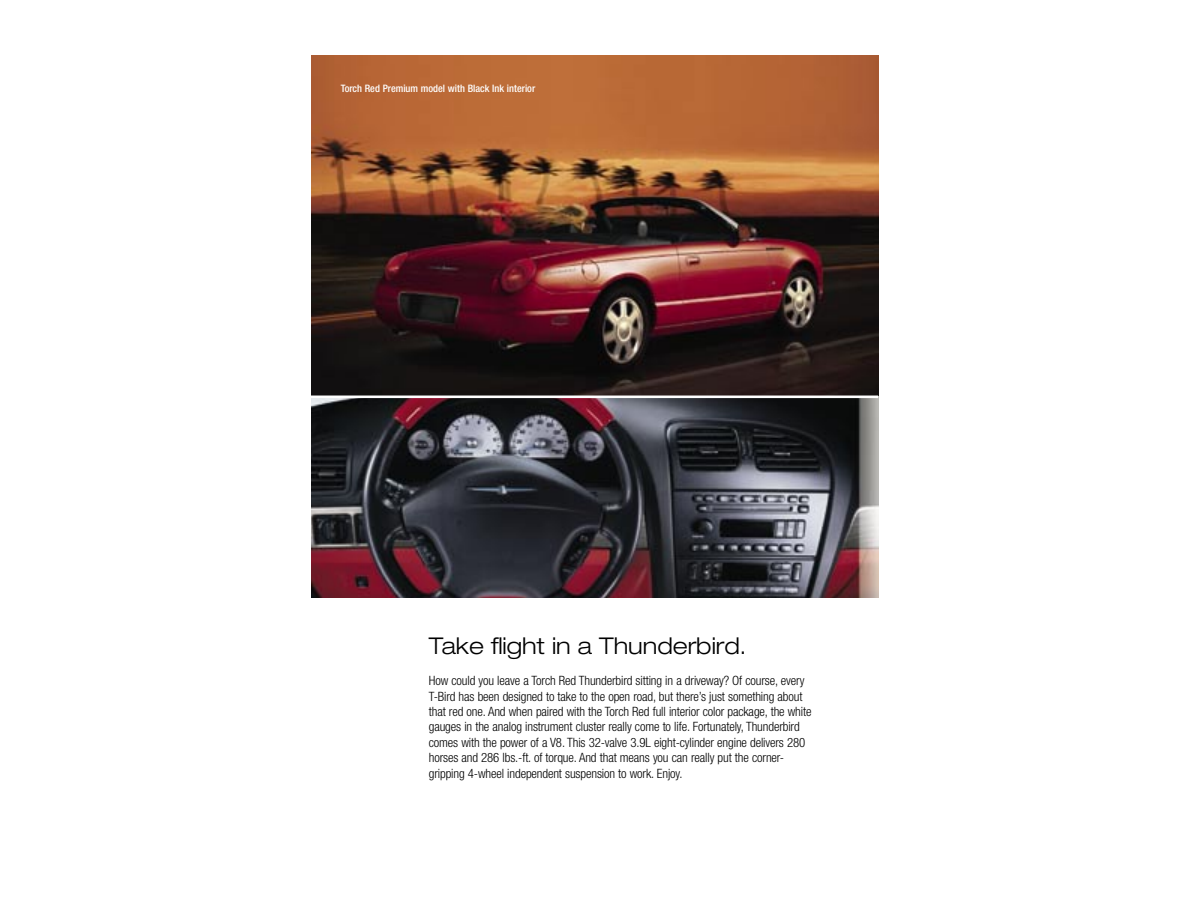
<style>
.page{position:relative;width:1188px;height:918px;background:#fff}
.page>*{position:absolute;margin:0;border:0;box-sizing:border-box;transform-origin:0 0}
.Headlines{font:300 expanded 23.1px "Helvetica Neue";color:#000}
.Body_Copy{font:300 condensed 12.9px/15.5px "Helvetica Neue";letter-spacing:-.01em;color:#000}
.Captions{font:500 condensed 10.2px "Helvetica Neue";color:#fff}
</style>
<div class="page">
<img style="left:312px;top:55px;width:566px;height:341px">
<svg style="left:312px;top:398px;width:566px;height:199px;background:#403941"></svg>
<p class="Captions" style="left:341px;top:82px;width:196px">Torch Red Premium model with Black Ink interior</p>
<p class="Headlines" style="left:429px;top:632px;width:319px">Take flight in a Thunderbird.</p>
<p class="Body_Copy" style="left:429px;top:673px;width:384px">How could you leave a Torch Red Thunderbird sitting in a driveway? Of course, every T-Bird has been designed to take to the open road, but there’s just something about that red one. And when paired with the Torch Red full interior color package, the white gauges in the analog instrument cluster really come to life. Fortunately, Thunderbird comes with the power of a V8. This 32-valve 3.9L eight-cylinder engine delivers 280 horses and 286 lbs.-ft. of torque. And that means you can really put the corner&shy;gripping 4-wheel independent suspension to work. Enjoy.</p>
</div>
